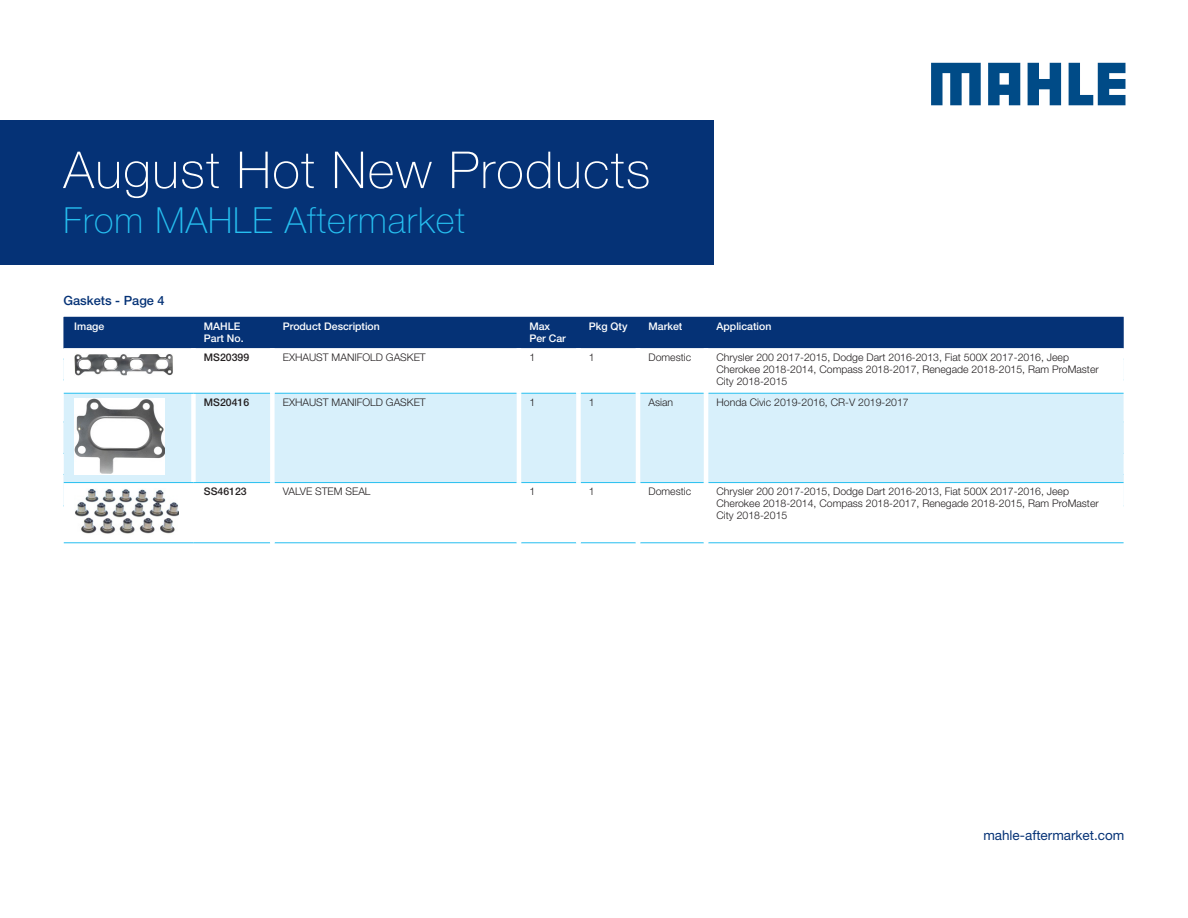
<style>
.page{position:relative;width:1188px;height:918px;background:#fff}
.page>*{position:absolute;margin:0;border:0;box-sizing:border-box;transform-origin:0 0}
.t1{font:100 51px "Helvetica Neue LT Pro";letter-spacing:.03em;color:#fff}
.t2{font:100 36px "Helvetica Neue";letter-spacing:.03em;color:#26bff0}
.t3{font:13.5px "Helvetica Neue LT Pro";color:#053276}
.XX___100___Copy___He{font:500 12.75px "Helvetica Neue LT Pro";color:#053276}
.AM___100___Narrow{font:300 10.5px/12px "Helvetica Neue LT Pro";color:#231f20}
.AM___100___Narrow-2{font:500 10.5px/12px "Helvetica Neue LT Pro";color:#fff}
.AM___100___Narrow-3{font:500 10.5px "Helvetica Neue LT Pro";color:#231f20}
</style>
<div class="page">
<div style="left:0;top:120px;width:714px;height:145px;background:#053276"></div>
<svg style="left:931px;top:63px;width:50px;height:42px"></svg>
<svg style="left:1028px;top:63px;width:33px;height:42px"></svg>
<svg style="left:1069px;top:63px;width:56px;height:42px"></svg>
<svg style="left:988px;top:63px;width:32px;height:42px"></svg>
<div style="left:64px;top:317px;width:1060px;height:31px;background:#053276"></div>
<svg style="left:64px;top:348px;width:1060px;height:195px"></svg>
<div style="left:64px;top:394px;width:1060px;height:88px;background:#d8f0fb"></div>
<div style="left:191px;top:348px;width:5px;height:45px;background:#fff"></div>
<div style="left:191px;top:393px;width:5px;height:89px;background:#fff"></div>
<div style="left:191px;top:483px;width:5px;height:60px;background:#fff"></div>
<hr style="left:64px;top:393px;width:129px;height:1px;background:#26bff0">
<hr style="left:193px;top:393px;width:77px;height:1px;background:#26bff0">
<hr style="left:275px;top:393px;width:242px;height:1px;background:#26bff0">
<hr style="left:521px;top:393px;width:55px;height:1px;background:#26bff0">
<hr style="left:581px;top:393px;width:55px;height:1px;background:#26bff0">
<hr style="left:640px;top:393px;width:64px;height:1px;background:#26bff0">
<hr style="left:708px;top:393px;width:416px;height:1px;background:#26bff0">
<hr style="left:64px;top:482px;width:129px;height:1px;background:#26bff0">
<hr style="left:193px;top:482px;width:77px;height:1px;background:#26bff0">
<hr style="left:275px;top:482px;width:242px;height:1px;background:#26bff0">
<hr style="left:521px;top:482px;width:55px;height:1px;background:#26bff0">
<hr style="left:581px;top:482px;width:55px;height:1px;background:#26bff0">
<hr style="left:640px;top:482px;width:64px;height:1px;background:#26bff0">
<hr style="left:708px;top:482px;width:416px;height:1px;background:#26bff0">
<hr style="left:64px;top:543px;width:129px;height:1px;background:#26bff0">
<hr style="left:193px;top:543px;width:77px;height:1px;background:#26bff0">
<hr style="left:275px;top:543px;width:242px;height:1px;background:#26bff0">
<hr style="left:521px;top:543px;width:55px;height:1px;background:#26bff0">
<hr style="left:581px;top:543px;width:55px;height:1px;background:#26bff0">
<hr style="left:640px;top:543px;width:64px;height:1px;background:#26bff0">
<hr style="left:708px;top:543px;width:416px;height:1px;background:#26bff0">
<div style="left:270px;top:348px;width:5px;height:45px;background:#fff"></div>
<hr style="left:517px;top:348px;width:4px;height:45px;background:#fff">
<div style="left:576px;top:348px;width:5px;height:45px;background:#fff"></div>
<hr style="left:636px;top:348px;width:4px;height:45px;background:#fff">
<div style="left:270px;top:393px;width:5px;height:90px;background:#fff"></div>
<hr style="left:517px;top:393px;width:4px;height:90px;background:#fff">
<div style="left:576px;top:393px;width:5px;height:90px;background:#fff"></div>
<hr style="left:636px;top:393px;width:4px;height:90px;background:#fff">
<div style="left:270px;top:483px;width:5px;height:60px;background:#fff"></div>
<hr style="left:517px;top:483px;width:4px;height:60px;background:#fff">
<div style="left:576px;top:483px;width:5px;height:60px;background:#fff"></div>
<hr style="left:636px;top:483px;width:4px;height:60px;background:#fff">
<hr style="left:704px;top:348px;width:4px;height:45px;background:#fff">
<hr style="left:704px;top:393px;width:4px;height:90px;background:#fff">
<hr style="left:704px;top:483px;width:4px;height:60px;background:#fff">
<img style="left:75px;top:353px;width:98px;height:23px">
<img style="left:75px;top:399px;width:90px;height:75px">
<img style="left:75px;top:488px;width:104px;height:46px">
<h1 class="t1" style="left:64px;top:140px;width:588px">August Hot New Products</h1>
<h2 class="t2" style="left:64px;top:200px;width:403px">From MAHLE Aftermarket</h2>
<p class="XX___100___Copy___He" style="left:64px;top:292px;width:103px">Gaskets - Page 4</p>
<p class="AM___100___Narrow-2" style="left:74px;top:320px;width:31px">Image</p>
<p class="AM___100___Narrow-2" style="left:204px;top:320px;width:41px">MAHLE<br>Part No.</p>
<p class="AM___100___Narrow-2" style="left:283px;top:320px;width:99px">Product Description</p>
<p class="AM___100___Narrow-2" style="left:529px;top:320px;width:38px">Max<br>Per Car</p>
<p class="AM___100___Narrow-2" style="left:589px;top:320px;width:40px">Pkg Qty</p>
<p class="AM___100___Narrow-2" style="left:649px;top:320px;width:35px">Market</p>
<p class="AM___100___Narrow-2" style="left:717px;top:320px;width:56px">Application</p>
<p class="AM___100___Narrow-3" style="left:204px;top:351px;width:47px">MS20399</p>
<p class="AM___100___Narrow" style="left:283px;top:351px;width:144px">EXHAUST MANIFOLD GASKET</p>
<p class="AM___100___Narrow" style="left:529px;top:351px;width:7px">1</p>
<p class="AM___100___Narrow" style="left:589px;top:351px;width:7px">1</p>
<p class="AM___100___Narrow" style="left:649px;top:351px;width:44px">Domestic</p>
<p class="AM___100___Narrow" style="left:717px;top:351px;width:384px">Chrysler 200 2017-2015, Dodge Dart 2016-2013, Fiat 500X 2017-2016, Jeep<br>Cherokee 2018-2014, Compass 2018-2017, Renegade 2018-2015, Ram ProMaster<br>City 2018-2015</p>
<p class="AM___100___Narrow-3" style="left:204px;top:396px;width:47px">MS20416</p>
<p class="AM___100___Narrow" style="left:283px;top:396px;width:144px">EXHAUST MANIFOLD GASKET</p>
<p class="AM___100___Narrow" style="left:529px;top:396px;width:7px">1</p>
<p class="AM___100___Narrow" style="left:589px;top:396px;width:7px">1</p>
<p class="AM___100___Narrow" style="left:649px;top:396px;width:26px">Asian</p>
<p class="AM___100___Narrow" style="left:717px;top:396px;width:194px">Honda Civic 2019-2016, CR-V 2019-2017</p>
<p class="AM___100___Narrow-3" style="left:204px;top:485px;width:44px">SS46123</p>
<p class="AM___100___Narrow" style="left:283px;top:485px;width:89px">VALVE STEM SEAL</p>
<p class="AM___100___Narrow" style="left:529px;top:485px;width:7px">1</p>
<p class="AM___100___Narrow" style="left:589px;top:485px;width:7px">1</p>
<p class="AM___100___Narrow" style="left:649px;top:485px;width:44px">Domestic</p>
<p class="AM___100___Narrow" style="left:717px;top:485px;width:384px">Chrysler 200 2017-2015, Dodge Dart 2016-2013, Fiat 500X 2017-2016, Jeep<br>Cherokee 2018-2014, Compass 2018-2017, Renegade 2018-2015, Ram ProMaster<br>City 2018-2015</p>
<p class="t3" style="left:983px;top:827px;width:143px">mahle-aftermarket.com</p>
</div>
